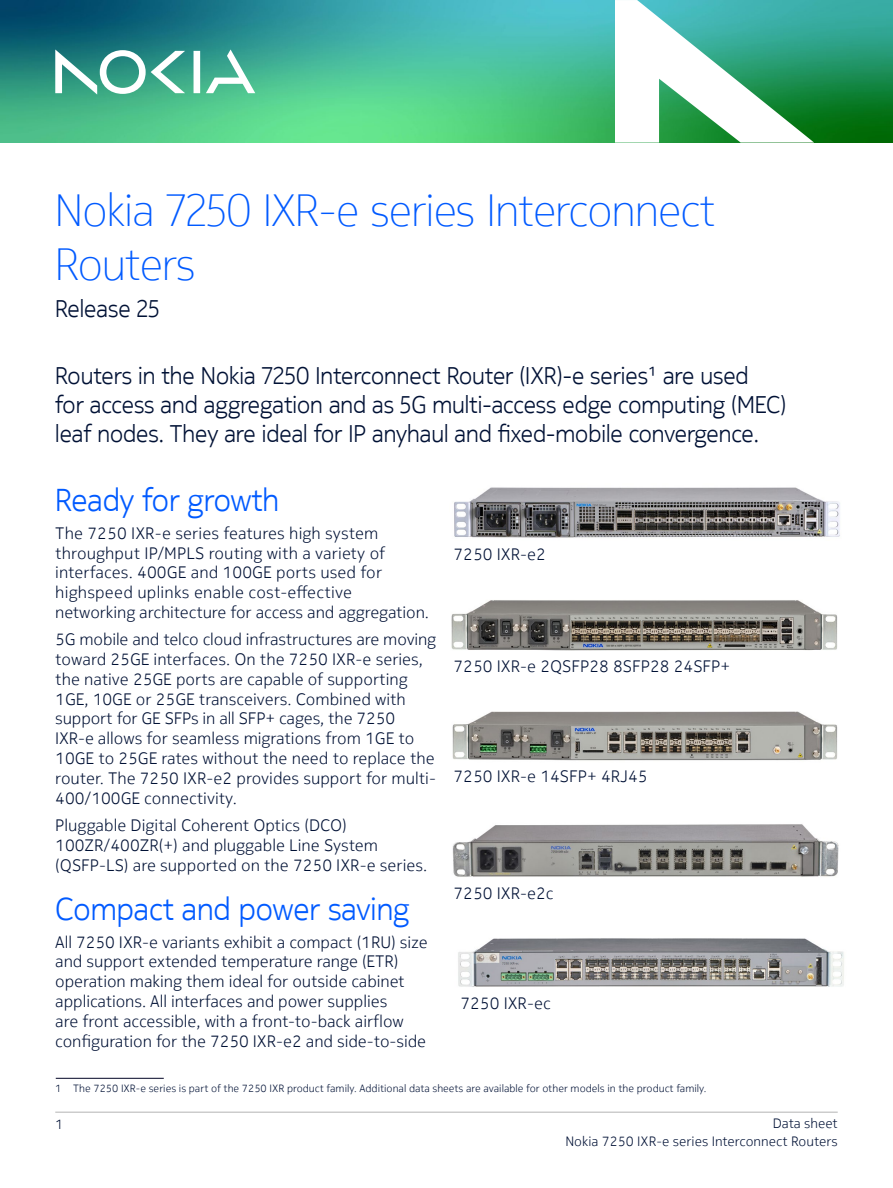
<style>
.page{position:relative;width:893px;height:1188px;background:#fff}
.page>*{position:absolute;margin:0;border:0;box-sizing:border-box;transform-origin:0 0}
.t1{font:200 45px/54px "Nokia Pure Headline";letter-spacing:-.005em;color:#005aff}
.t2{font:300 31.5px "Nokia Pure Headline";color:#005aff}
.t3{font:300 24px/28.8px "Nokia Pure Headline";color:#001135}
.t4{font:300 16.5px/19.8px "Nokia Pure Text";color:#001135}
.t5{font:300 13.5px/18.6px "Nokia Pure Text";color:#001135;text-align:right}
.t6{font:300 10.5px "Nokia Pure Text";color:#001135}
</style>
<div class="page">
<img style="left:0;top:0;width:893px;height:143px">
<hr style="left:55px;top:1112px;width:783px;height:1px;background:#ccc">
<svg style="left:55px;top:50px;width:200px;height:45px"></svg>
<svg style="left:615px;top:0;width:199px;height:143px"></svg>
<hr style="left:56px;top:1078px;width:108px;height:1px;background:#000324">
<img style="left:452px;top:712px;width:386px;height:49px">
<img style="left:451px;top:600px;width:387px;height:51px">
<img style="left:452px;top:824px;width:387px;height:53px">
<img style="left:454px;top:487px;width:386px;height:51px">
<img style="left:458px;top:938px;width:386px;height:49px">
<h1 class="t1" style="left:55px;top:183px;width:662px">Nokia 7250 IXR-e series Interconnect<br>Routers</h1>
<h3 class="t3" style="left:55px;top:294px;width:106px">Release 25</h3>
<h3 class="t3" style="left:55px;top:361px;width:732px">Routers in the Nokia 7250 Interconnect Router (IXR)-e series1 are used<br>for access and aggregation and as 5G multi-access edge computing (MEC) leaf nodes. They are ideal for IP anyhaul and fixed-mobile convergence.</h3>
<h2 class="t2" style="left:55px;top:481px;width:225px">Ready for growth</h2>
<p class="t4" style="left:55px;top:523px;width:375px">The 7250 IXR-e series features high system throughput IP/MPLS routing with a variety of interfaces. 400GE and 100GE ports used for highspeed uplinks enable cost-effective networking architecture for access and aggregation.</p>
<p class="t4" style="left:55px;top:629px;width:382px">5G mobile and telco cloud infrastructures are moving toward 25GE interfaces. On the 7250 IXR-e series, the native 25GE ports are capable of supporting 1GE, 10GE or 25GE transceivers. Combined with support for GE SFPs in all SFP+ cages, the 7250<br>IXR-e allows for seamless migrations from 1GE to 10GE to 25GE rates without the need to replace the router. The 7250 IXR-e2 provides support for multi-400/100GE connectivity.</p>
<p class="t4" style="left:55px;top:815px;width:373px">Pluggable Digital Coherent Optics (DCO)<br>100ZR/400ZR(+) and pluggable Line System (QSFP-LS) are supported on the 7250 IXR-e series.</p>
<h2 class="t2" style="left:55px;top:890px;width:356px">Compact and power saving</h2>
<p class="t4" style="left:55px;top:932px;width:374px">All 7250 IXR-e variants exhibit a compact (1RU) size and support extended temperature range (ETR) operation making them ideal for outside cabinet applications. All interfaces and power supplies<br>are front accessible, with a front-to-back airflow configuration for the 7250 IXR-e2 and side-to-side</p>
<p class="t4" style="left:453px;top:544px;width:94px">7250 IXR-e2</p>
<p class="t4" style="left:453px;top:656px;width:278px">7250 IXR-e 2QSFP28 8SFP28 24SFP+</p>
<p class="t4" style="left:453px;top:767px;width:196px">7250 IXR-e 14SFP+ 4RJ45</p>
<p class="t4" style="left:453px;top:883px;width:102px">7250 IXR-e2c</p>
<p class="t4" style="left:460px;top:993px;width:92px">7250 IXR-ec</p>
<p class="t6" style="left:55px;top:1082px;width:653px">1 The 7250 IXR-e series is part of the 7250 IXR product family. Additional data sheets are available for other models in the product family.</p>
<p class="t5" style="left:55px;top:1115px;width:9px">1</p>
<p class="t5" style="left:565px;top:1114px;width:274px">Data sheet<br>Nokia 7250 IXR-e series Interconnect Routers</p>
</div>
